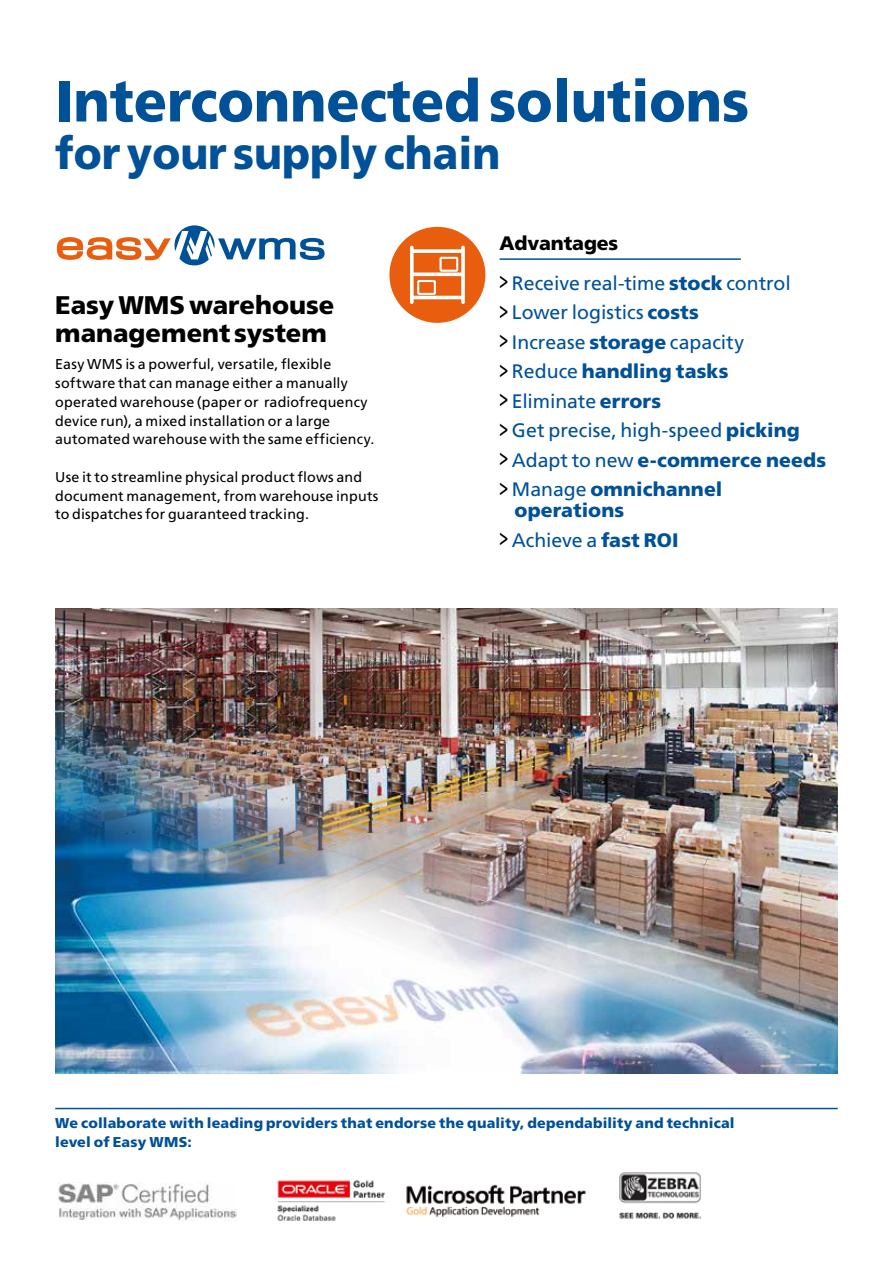
<style>
.page{position:relative;width:893px;height:1263px;background:#fff}
.page>*{position:absolute;margin:0;border:0;box-sizing:border-box;transform-origin:0 0}
.t1{font:900 58.5px "Frutiger LT Std";color:#005198;scale:.93 1}
.t2{font:900 45px "Frutiger LT Std";color:#005198;scale:.93 1}
.t3{font:900 25.5px/28.5px "Frutiger LT Std";color:#000}
.t4{font:19.5px/29.5px "Frutiger LT Std";letter-spacing:-.005em;color:#005198}
.t5{font:900 19.5px/29.5px "Frutiger LT Std";letter-spacing:.005em;color:#005198}
.t6{font:900 19.5px "Frutiger LT Std";letter-spacing:-.01em;color:#000}
.t7{font:14.25px/18.8px "Frutiger LT Std";letter-spacing:.01em;color:#000}
.t8{font:900 14.25px/18.8px "Frutiger LT Std";letter-spacing:.01em;color:#005198}
.s1{font-size:24px;color:#000}
.s2{font-weight:900}
.s3{font-weight:400;font-size:24px;color:#000}
.s4{font-weight:400}
</style>
<div class="page">
<svg style="left:57px;top:225px;width:268px;height:40px"></svg>
<hr style="left:500px;top:258px;width:241px;height:2px;background:#005198">
<div style="left:388px;top:225px;width:99px;height:100px;background:#e95d0f;border-radius:50%"></div>
<div style="left:386px;top:223px;width:103px;height:103px;border:4px solid #fff;border-radius:50%"></div>
<hr style="left:412px;top:296px;width:50px;height:3px;background:#fff">
<div style="left:417px;top:280px;width:19px;height:15px;border:2px solid #fff"></div>
<div style="left:439px;top:257px;width:19px;height:15px;border:2px solid #fff"></div>
<svg style="left:410px;top:247px;width:4px;height:55px"></svg>
<svg style="left:461px;top:247px;width:4px;height:55px"></svg>
<svg style="left:412px;top:272px;width:50px;height:4px"></svg>
<svg style="left:412px;top:249px;width:50px;height:4px"></svg>
<hr style="left:55px;top:1108px;width:783px;height:1px;background:#005198">
<img style="left:619px;top:1172px;width:82px;height:47px">
<img style="left:406px;top:1184px;width:180px;height:33px">
<img style="left:57px;top:1182px;width:180px;height:38px">
<img style="left:277px;top:1180px;width:108px;height:40px">
<img style="left:55px;top:608px;width:783px;height:466px">
<h1 class="t1" style="left:55px;top:66px;width:748px">Interconnected solutions</h1>
<h2 class="t2" style="left:55px;top:127px;width:480px">for your supply chain</h2>
<h3 class="t3" style="left:55px;top:290px;width:281px">Easy WMS warehouse management system</h3>
<p class="t7" style="left:55px;top:355px;width:321px">Easy WMS is a powerful, versatile, flexible software that can manage either a manually operated warehouse (paper or radiofrequency device run), a mixed installation or a large automated warehouse with the same efficiency.</p>
<p class="t7" style="left:55px;top:467px;width:325px">Use it to streamline physical product flows and document management, from warehouse inputs to dispatches for guaranteed tracking.</p>
<h3 class="t6" style="left:500px;top:231px;width:120px">Advantages</h3>
<h3 class="t4" style="left:500px;top:268px;width:328px"><span class="s1">&gt;</span> Receive real-time <span class="s2">stock</span> control<br><span class="s1">&gt;</span> Lower logistics <span class="s2">costs<br></span><span class="s1">&gt;</span> Increase <span class="s2">storage</span> capacity<br><span class="s1">&gt;</span> Reduce <span class="s2">handling tasks<br></span><span class="s1">&gt;</span> Eliminate <span class="s2">errors<br></span><span class="s1">&gt;</span> Get precise, high-speed <span class="s2">picking<br></span><span class="s1">&gt;</span> Adapt to new <span class="s2">e-commerce needs </span><span class="s1">&gt;</span> Manage <span class="s2">omnichannel</span></h3>
<h3 class="t5" style="left:500px;top:496px;width:180px;text-indent:15px">operations<br><span class="s3">&gt;</span> <span class="s4">Achieve a</span> fast ROI</h3>
<p class="t8" style="left:55px;top:1114px;width:681px">We collaborate with leading providers that endorse the quality, dependability and technical level of Easy WMS:</p>
</div>
